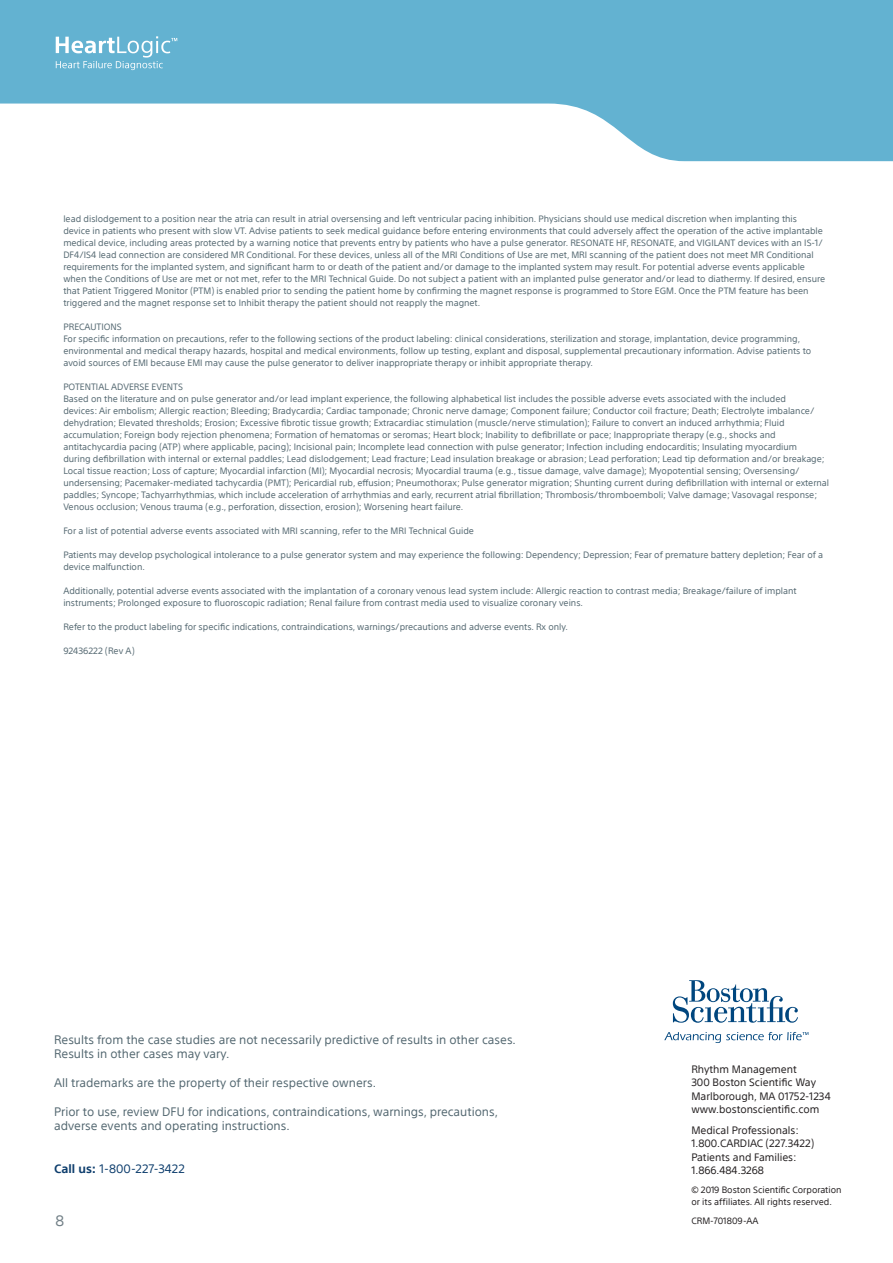
<style>
.page{position:relative;width:893px;height:1263px;background:#fff}
.page>*{position:absolute;margin:0;border:0;box-sizing:border-box;transform-origin:0 0}
.t1{font:15px "SST";color:#728087}
.t2{font:12px/14.4px "SST";color:#546871}
.t3{font:12px "SST";color:#0e3e6d}
.t4{font:10.5px/13.5px "SST";color:#231f20}
.t5{font:9px/12px "SST";color:#546871}
.t6{font:9px/12px "SST";color:#231f20}
.s1{font-weight:700}
</style>
<div class="page">
<svg style="left:0;top:0;width:893px;height:161px;fill:#63b2d1"></svg>
<svg style="left:56px;top:36px;width:121px;height:32px;background:#85c3db"></svg>
<svg style="left:673px;top:980px;width:125px;height:43px"></svg>
<svg style="left:664px;top:1032px;width:144px;height:11px"></svg>
<p class="t5" style="left:63px;top:212px;width:763px">lead dislodgement to a position near the atria can result in atrial oversensing and left ventricular pacing inhibition. Physicians should use medical discretion when implanting this device in patients who present with slow VT. Advise patients to seek medical guidance before entering environments that could adversely affect the operation of the active implantable medical device, including areas protected by a warning notice that prevents entry by patients who have a pulse generator. RESONATE HF, RESONATE, and VIGILANT devices with an IS-1/ DF4/IS4 lead connection are considered MR Conditional. For these devices, unless all of the MRI Conditions of Use are met, MRI scanning of the patient does not meet MR Conditional requirements for the implanted system, and significant harm to or death of the patient and/or damage to the implanted system may result. For potential adverse events applicable when the Conditions of Use are met or not met, refer to the MRI Technical Guide. Do not subject a patient with an implanted pulse generator and/or lead to diathermy. If desired, ensure that Patient Triggered Monitor (PTM) is enabled prior to sending the patient home by confirming the magnet response is programmed to Store EGM. Once the PTM feature has been triggered and the magnet response set to Inhibit therapy the patient should not reapply the magnet.</p>
<p class="t5" style="left:63px;top:320px;width:749px">PRECAUTIONS<br>For specific information on precautions, refer to the following sections of the product labeling: clinical considerations, sterilization and storage, implantation, device programming, environmental and medical therapy hazards, hospital and medical environments, follow up testing, explant and disposal, supplemental precautionary information. Advise patients to avoid sources of EMI because EMI may cause the pulse generator to deliver inappropriate therapy or inhibit appropriate therapy.</p>
<p class="t5" style="left:63px;top:380px;width:767px">POTENTIAL ADVERSE EVENTS<br>Based on the literature and on pulse generator and/or lead implant experience, the following alphabetical list includes the possible adverse evets associated with the included<br>devices: Air embolism; Allergic reaction; Bleeding; Bradycardia; Cardiac tamponade; Chronic nerve damage; Component failure; Conductor coil fracture; Death; Electrolyte imbalance/ dehydration; Elevated thresholds; Erosion; Excessive fibrotic tissue growth; Extracardiac stimulation (muscle/nerve stimulation); Failure to convert an induced arrhythmia; Fluid accumulation; Foreign body rejection phenomena; Formation of hematomas or seromas; Heart block; Inability to defibrillate or pace; Inappropriate therapy (e.g., shocks and antitachycardia pacing (ATP) where applicable, pacing); Incisional pain; Incomplete lead connection with pulse generator; Infection including endocarditis; Insulating myocardium<br>during defibrillation with internal or external paddles; Lead dislodgement; Lead fracture; Lead insulation breakage or abrasion; Lead perforation; Lead tip deformation and/or breakage; Local tissue reaction; Loss of capture; Myocardial infarction (MI); Myocardial necrosis; Myocardial trauma (e.g., tissue damage, valve damage); Myopotential sensing; Oversensing/ undersensing; Pacemaker-mediated tachycardia (PMT); Pericardial rub, effusion; Pneumothorax; Pulse generator migration; Shunting current during defibrillation with internal or external paddles; Syncope; Tachyarrhythmias, which include acceleration of arrhythmias and early, recurrent atrial fibrillation; Thrombosis/thromboemboli; Valve damage; Vasovagal response; Venous occlusion; Venous trauma (e.g., perforation, dissection, erosion); Worsening heart failure.</p>
<p class="t5" style="left:63px;top:524px;width:412px">For a list of potential adverse events associated with MRI scanning, refer to the MRI Technical Guide</p>
<p class="t5" style="left:63px;top:548px;width:761px">Patients may develop psychological intolerance to a pulse generator system and may experience the following: Dependency; Depression; Fear of premature battery depletion; Fear of a device malfunction.</p>
<p class="t5" style="left:63px;top:584px;width:735px">Additionally, potential adverse events associated with the implantation of a coronary venous lead system include: Allergic reaction to contrast media; Breakage/failure of implant instruments; Prolonged exposure to fluoroscopic radiation; Renal failure from contrast media used to visualize coronary veins.</p>
<p class="t5" style="left:63px;top:620px;width:506px">Refer to the product labeling for specific indications, contraindications, warnings/precautions and adverse events. Rx only.</p>
<p class="t5" style="left:63px;top:644px;width:73px">92436222 (Rev A)</p>
<h2 class="t2" style="left:54px;top:1032px;width:463px">Results from the case studies are not necessarily predictive of results in other cases.<br>Results in other cases may vary.</h2>
<h2 class="t2" style="left:54px;top:1075px;width:323px">All trademarks are the property of their respective owners.</h2>
<h2 class="t2" style="left:54px;top:1104px;width:445px">Prior to use, review DFU for indications, contraindications, warnings, precautions, adverse events and operating instructions.</h2>
<h2 class="t3" style="left:54px;top:1162px;width:132px"><span class="s1">Call us:</span> 1-800-227-3422</h2>
<h1 class="t1" style="left:56px;top:1212px;width:10px">8</h1>
<p class="t4" style="left:691px;top:1062px;width:141px">Rhythm Management<br>300 Boston Scientific Way<br>Marlborough, MA 01752-1234 www.bostonscientific.com</p>
<p class="t4" style="left:691px;top:1123px;width:124px">Medical Professionals:<br>1.800.CARDIAC (227.3422)<br>Patients and Families:<br>1.866.484.3268</p>
<p class="t6" style="left:691px;top:1183px;width:152px">© 2019 Boston Scientific Corporation or its affiliates. All rights reserved.</p>
<p class="t6" style="left:691px;top:1214px;width:69px">CRM-701809-AA</p>
</div>
